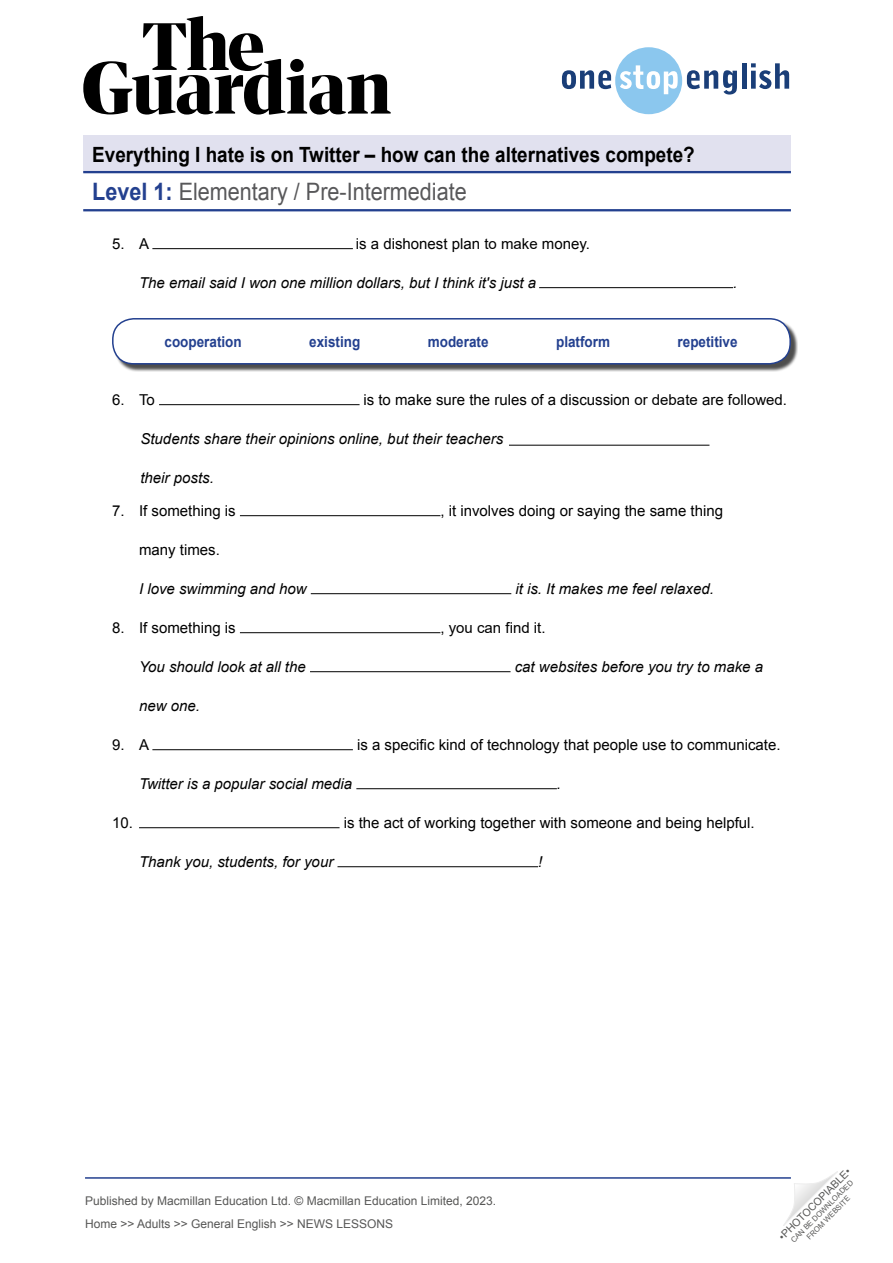
<style>
.page{position:relative;width:893px;height:1263px;background:#fff}
.page>*{position:absolute;margin:0;border:0;box-sizing:border-box;transform-origin:0 0}
.t1{font:24px "Arial";color:#58585a;scale:.9 1}
.t2{font:700 21px "Arial";color:#000;scale:.9 1}
.t3{font:15px "Arial";color:#000}
.t4{font:italic 15px "Arial";color:#000}
.TN__Body_text{font:700 15px "Arial";color:#23408f;scale:.9 1}
.t5{font:15px "Arial";color:#000}
.t6{font:12px/23px "Arial";color:#575756}
.t7{font:10.5px "Arial";color:#575756}
.t8{font:7.5px/9px "Arial";color:#575756;text-align:center}
.s1{font-weight:700;color:#23408f}
.s2{font-style:inherit}
</style>
<div class="page">
<svg style="left:783px;top:1171px;width:55px;height:55px"></svg>
<svg style="left:83px;top:16px;width:308px;height:99px"></svg>
<svg style="left:562px;top:47px;width:175px;height:67px"></svg>
<hr style="left:742px;top:63px;width:4px;height:26px;background:#1a3e78">
<svg style="left:751px;top:63px;width:38px;height:26px"></svg>
<hr style="left:85px;top:1177px;width:706px;height:2px;background:#23408f">
<div style="left:83px;top:136px;width:708px;height:37px;background:#e1e1ef"></div>
<hr style="left:83px;top:171px;width:708px;height:2px;background:#23408f">
<hr style="left:83px;top:209px;width:708px;height:2px;background:#23408f">
<hr style="left:152px;top:248px;width:201px;height:1px;background:#000">
<hr style="left:539px;top:287px;width:194px;height:1px;background:#000">
<div style="left:114px;top:320px;width:684px;height:52px;background:#000;opacity:.7"></div>
<div style="left:113px;top:319px;width:677px;height:45px;background:#fff;border-radius:21px"></div>
<div style="left:112px;top:318px;width:679px;height:47px;border:2px solid #23408f;border-radius:21px"></div>
<hr style="left:159px;top:404px;width:201px;height:1px;background:#000">
<hr style="left:509px;top:445px;width:200px;height:1px;background:#000">
<hr style="left:240px;top:515px;width:200px;height:1px;background:#000">
<hr style="left:311px;top:593px;width:200px;height:1px;background:#000">
<hr style="left:240px;top:632px;width:200px;height:1px;background:#000">
<hr style="left:310px;top:671px;width:200px;height:1px;background:#000">
<hr style="left:152px;top:749px;width:201px;height:1px;background:#000">
<hr style="left:356px;top:788px;width:201px;height:1px;background:#000">
<hr style="left:139px;top:827px;width:201px;height:1px;background:#000">
<hr style="left:337px;top:866px;width:201px;height:1px;background:#000">
<h2 class="t2" style="left:92px;top:141px;width:671px">Everything I hate is on Twitter – how can the alternatives compete?</h2>
<h1 class="t1" style="left:92px;top:176px;width:418px"><span class="s1">Level 1:</span> Elementary / Pre-Intermediate</h1>
<p class="t3" style="left:112px;top:234px;width:39px">5. A</p>
<p class="t3" style="left:356px;top:234px;width:236px">is a dishonest plan <span class="s2">to make</span> money.</p>
<p class="t4" style="left:139px;top:273px;width:399px">The email said I won one million dollars, but I think it<span class="s2">'s</span> just a</p>
<p class="t4" style="left:733px;top:273px;width:6px">.</p>
<p class="TN__Body_text" style="left:165px;top:332px;width:87px">cooperation</p>
<p class="TN__Body_text" style="left:309px;top:332px;width:58px">existing</p>
<p class="TN__Body_text" style="left:428px;top:332px;width:69px">moderate</p>
<p class="TN__Body_text" style="left:556px;top:332px;width:61px">platform</p>
<p class="TN__Body_text" style="left:678px;top:332px;width:68px">repetitive</p>
<p class="t3" style="left:112px;top:390px;width:44px">6. To</p>
<p class="t3" style="left:363px;top:390px;width:425px">is to make sure the rules of a discussion <span class="s2">or debate</span> are <span class="s2">followed.</span></p>
<p class="t4" style="left:140px;top:429px;width:364px">Students share their opinions online, but their teachers</p>
<p class="t4" style="left:140px;top:468px;width:75px">their <span class="s2">posts</span>.</p>
<p class="t3" style="left:112px;top:501px;width:125px">7. If something is</p>
<p class="t3" style="left:139px;top:540px;width:82px">many times.</p>
<p class="t4" style="left:139px;top:579px;width:169px">I love swimming and how</p>
<p class="t3" style="left:112px;top:618px;width:125px">8. If something is</p>
<p class="t3" style="left:440px;top:501px;width:284px">, it involves doing or saying the same thing</p>
<p class="t4" style="left:515px;top:579px;width:200px">it is. It makes me feel relaxed.</p>
<p class="t5" style="left:440px;top:617px;width:107px"><span class="s2">,</span> you can find it.</p>
<p class="t4" style="left:139px;top:657px;width:168px">You should look at all the</p>
<p class="t4" style="left:515px;top:657px;width:250px">cat websites before you try to make a</p>
<p class="t4" style="left:139px;top:696px;width:62px">new one.</p>
<p class="t3" style="left:112px;top:735px;width:39px">9. A</p>
<p class="t3" style="left:357px;top:735px;width:425px">is a specific kind of technology that people use to communicate.</p>
<p class="t4" style="left:139px;top:774px;width:215px">Twitter is a popular social media</p>
<p class="t4" style="left:557px;top:774px;width:6px">.</p>
<p class="t3" style="left:112px;top:813px;width:22px">10.</p>
<p class="t3" style="left:344px;top:813px;width:413px">is the act of working together with someone and being helpful.</p>
<p class="t4" style="left:139px;top:852px;width:196px">Thank you, students, for your</p>
<p class="t4" style="left:538px;top:852px;width:6px">!</p>
<p class="t6" style="left:85px;top:1189px;width:413px">Published by Macmillan Education Ltd. © Macmillan Education Limited, 2023.<br>Home &gt;&gt; Adults &gt;&gt; General English &gt;&gt; NEWS LESSONS</p>
<p class="t7" style="left:776px;top:1233px;width:99px;rotate:-45deg">•PHOTOCOPIABLE•</p>
<p class="t8" style="left:789px;top:1238px;width:86px;rotate:-45deg">CAN BE DOWNLOADED<br>FROM WEBSITE</p>
</div>
